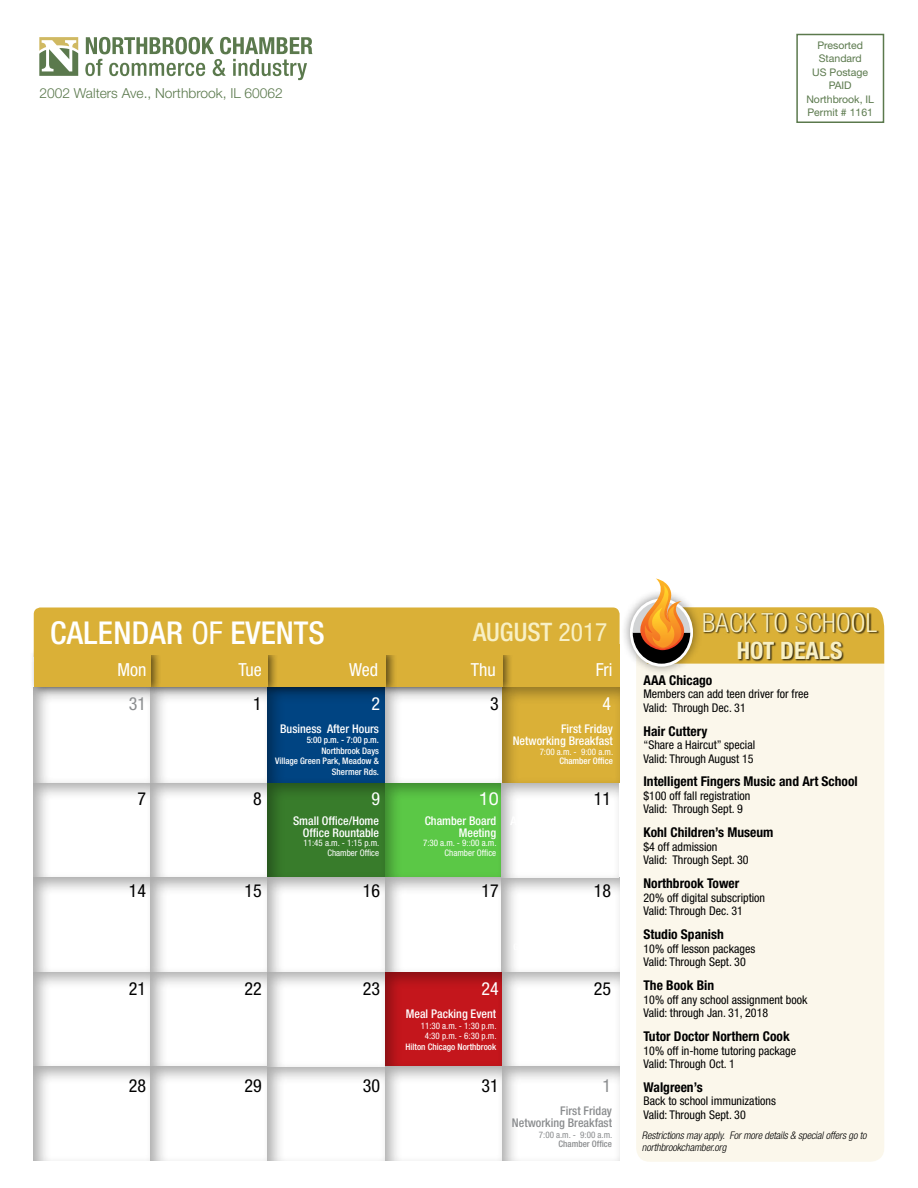
<style>
.page{position:relative;width:918px;height:1188px;background:#fff}
.page>*{position:absolute;margin:0;border:0;box-sizing:border-box;transform-origin:0 0}
.t1{font:500 condensed 31.5px "Helvetica Neue";letter-spacing:.01em;color:#fffffe}
.t2{font:300 condensed 26.4px "Helvetica Neue";color:#f8f0c5}
.t3{font:500 condensed 25.5px "Helvetica Neue";color:#f8f0c5}
.t4{font:condensed 25.5px "Helvetica Neue";color:#f8f0c5}
.t5{font:700 condensed 24px "Helvetica Neue LT Std";color:#f8f0c5}
.t6{font:condensed 18px "Helvetica Neue";color:#000}
.t7{font:condensed 18px "Helvetica Neue";color:#fff}
.t8{font:condensed 18px "Helvetica Neue";color:#8a8c8e}
.t9{font:18px "Helvetica Neue";color:#fff}
.t10{font:300 13.8px "Helvetica Neue";color:#5b794d}
.t11{font:700 condensed 13.5px "Helvetica Neue LT Std";color:#000}
.t12{font:condensed 12px/13.5px "Helvetica Neue";color:#000}
.t13{font:500 condensed 12px/12px "Helvetica Neue";color:#fff;text-align:right}
.t14{font:500 condensed 12px/12px "Helvetica Neue";color:#8a8c8e;text-align:right}
.t15{font:italic 300 condensed 10.5px/12px "Helvetica Neue";color:#000}
.t16{font:10.5px/13.5px "Helvetica Neue";color:#5b794d;text-align:center}
.t17{font:condensed 9px/9.3px "Helvetica Neue";color:#fff;text-align:right}
.t18{font:500 condensed 9px/10.5px "Helvetica Neue";color:#fff;text-align:right}
.t19{font:condensed 9px "Helvetica Neue";color:#8a8c8e}
.t20{font:500 condensed 9px "Helvetica Neue";color:#8a8c8e}
.s1{font-weight:400}
</style>
<div class="page">
<svg style="left:85px;top:37px;width:228px;height:43px"></svg>
<svg style="left:39px;top:37px;width:39px;height:39px"></svg>
<div style="left:796px;top:34px;width:88px;height:89px;border:2px solid #5b794d"></div>
<div style="left:33px;top:686px;width:120px;height:97px;background:#000;opacity:.34"></div>
<div style="left:33px;top:781px;width:120px;height:98px;background:#000;opacity:.34"></div>
<div style="left:33px;top:876px;width:120px;height:97px;background:#000;opacity:.34"></div>
<div style="left:33px;top:970px;width:120px;height:98px;background:#000;opacity:.34"></div>
<div style="left:33px;top:1065px;width:120px;height:97px;background:#000;opacity:.34"></div>
<div style="left:150px;top:686px;width:120px;height:97px;background:#000;opacity:.34"></div>
<div style="left:150px;top:781px;width:120px;height:98px;background:#000;opacity:.34"></div>
<div style="left:148px;top:871px;width:122px;height:102px;background:#000;opacity:.34"></div>
<div style="left:148px;top:966px;width:122px;height:102px;background:#000;opacity:.34"></div>
<div style="left:150px;top:1065px;width:120px;height:97px;background:#000;opacity:.34"></div>
<div style="left:267px;top:686px;width:120px;height:97px;background:#000;opacity:.34"></div>
<div style="left:267px;top:781px;width:120px;height:98px;background:#000;opacity:.34"></div>
<div style="left:265px;top:1060px;width:122px;height:102px;background:#000;opacity:.34"></div>
<div style="left:384px;top:686px;width:120px;height:97px;background:#000;opacity:.34"></div>
<div style="left:384px;top:781px;width:120px;height:98px;background:#000;opacity:.34"></div>
<div style="left:384px;top:970px;width:120px;height:98px;background:#000;opacity:.34"></div>
<div style="left:384px;top:1065px;width:120px;height:97px;background:#000;opacity:.34"></div>
<div style="left:501px;top:686px;width:120px;height:98px;background:#000;opacity:.34"></div>
<div style="left:501px;top:970px;width:120px;height:98px;background:#000;opacity:.34"></div>
<div style="left:500px;top:1060px;width:121px;height:102px;background:#000;opacity:.34"></div>
<div style="left:34px;top:608px;width:586px;height:54px;background:#dab037;border-radius:7px"></div>
<div style="left:502px;top:654px;width:118px;height:33px;background:#dab037"></div>
<div style="left:381px;top:646px;width:133px;height:49px;background:#000;opacity:.55"></div>
<div style="left:385px;top:654px;width:117px;height:33px;background:#dab037"></div>
<div style="left:263px;top:646px;width:134px;height:49px;background:#000;opacity:.55"></div>
<div style="left:267px;top:654px;width:119px;height:33px;background:#dab037"></div>
<div style="left:146px;top:646px;width:133px;height:49px;background:#000;opacity:.55"></div>
<div style="left:150px;top:654px;width:117px;height:33px;background:#dab037"></div>
<div style="left:29px;top:646px;width:133px;height:49px;background:#000;opacity:.55"></div>
<div style="left:34px;top:654px;width:116px;height:33px;background:#dab037"></div>
<div style="left:34px;top:644px;width:586px;height:10px;background:#dab037"></div>
<div style="left:266px;top:876px;width:120px;height:97px;background:#000;opacity:.34"></div>
<div style="left:380px;top:871px;width:125px;height:102px;background:#000;opacity:.34"></div>
<div style="left:267px;top:970px;width:120px;height:98px;background:#000;opacity:.34"></div>
<div style="left:501px;top:876px;width:120px;height:97px;background:#000;opacity:.34"></div>
<div style="left:500px;top:781px;width:120px;height:98px;background:#000;opacity:.34"></div>
<div style="left:636px;top:642px;width:248px;height:520px;background:#fbf7eb;border-radius:14px"></div>
<div style="left:621px;top:589px;width:81px;height:87px;background:#000;opacity:.45"></div>
<svg style="left:630px;top:598px;width:63px;height:69px"></svg>
<svg style="left:633px;top:579px;width:251px;height:85px"></svg>
<div style="left:703px;top:612px;width:177px;height:50px;background:#000;opacity:.75"></div>
<p class="t10" style="left:39px;top:84px;width:245px">2002 Walters Ave., Northbrook, IL 60062</p>
<p class="t16" style="left:806px;top:38px;width:69px">Presorted<br>Standard<br>US Postage<br>PAID<br>Northbrook, IL<br>Permit # 1161</p>
<h1 class="t1" style="left:50px;top:614px;width:276px">CALENDAR <span class="s1">OF</span> EVENTS</h1>
<h3 class="t7" style="left:117px;top:660px;width:30px">Mon</h3>
<h3 class="t7" style="left:239px;top:660px;width:25px">Tue</h3>
<h3 class="t7" style="left:349px;top:660px;width:30px">Wed</h3>
<h3 class="t7" style="left:471px;top:660px;width:27px">Thu</h3>
<h3 class="t7" style="left:596px;top:660px;width:18px">Fri</h3>
<h3 class="t3" style="left:473px;top:617px;width:55px">August</h3>
<h3 class="t4" style="left:559px;top:617px;width:50px">2017</h3>
<h3 class="t8" style="left:129px;top:693px;width:19px">31</h3>
<h3 class="t6" style="left:253px;top:693px;width:10px">1</h3>
<h3 class="t7" style="left:372px;top:693px;width:10px">2</h3>
<h3 class="t6" style="left:490px;top:693px;width:10px">3</h3>
<h3 class="t7" style="left:603px;top:693px;width:10px">4</h3>
<p class="t13" style="left:280px;top:722px;width:100px">Business After Hours</p>
<p class="t18" style="left:275px;top:734px;width:106px">5:00 p.m. - 7:00 p.m.<br>Northbrook Days<br>Village Green Park, Meadow &amp;<br>Shermer Rds.</p>
<p class="t13" style="left:513px;top:722px;width:102px">First Friday<br>Networking Breakfast</p>
<p class="t17" style="left:540px;top:747px;width:75px">7:00 a.m. - 9:00 a.m.</p>
<p class="t18" style="left:559px;top:756px;width:55px">Chamber Office</p>
<h3 class="t6" style="left:138px;top:789px;width:10px">7</h3>
<h3 class="t6" style="left:253px;top:789px;width:10px">8</h3>
<h3 class="t7" style="left:372px;top:789px;width:10px">9</h3>
<h3 class="t9" style="left:479px;top:788px;width:22px">10</h3>
<h3 class="t6" style="left:594px;top:789px;width:19px">11</h3>
<p class="t13" style="left:293px;top:815px;width:87px">Small Office/Home<br>Office Rountable</p>
<p class="t17" style="left:304px;top:839px;width:77px">11:45 a.m. - 1:15 p.m.<br>Chamber Office</p>
<p class="t13" style="left:425px;top:815px;width:73px">Chamber Board<br>Meeting</p>
<p class="t17" style="left:423px;top:839px;width:75px">7:30 a.m. - 9::00 a.m.<br>Chamber Office</p>
<h3 class="t6" style="left:129px;top:880px;width:19px">14</h3>
<h3 class="t6" style="left:244px;top:880px;width:19px">15</h3>
<h3 class="t6" style="left:363px;top:880px;width:19px">16</h3>
<h3 class="t6" style="left:481px;top:880px;width:19px">17</h3>
<h3 class="t6" style="left:594px;top:880px;width:19px">18</h3>
<h3 class="t6" style="left:129px;top:979px;width:19px">21</h3>
<h3 class="t6" style="left:244px;top:979px;width:19px">22</h3>
<h3 class="t6" style="left:363px;top:979px;width:19px">23</h3>
<h3 class="t7" style="left:481px;top:979px;width:19px">24</h3>
<h3 class="t6" style="left:594px;top:979px;width:19px">25</h3>
<p class="t13" style="left:406px;top:1008px;width:92px">Meal Packing Event</p>
<p class="t17" style="left:421px;top:1020px;width:77px;line-height:10.5px;text-align:center">11:30 a.m. - 1:30 p.m.<br>4:30 p.m. - 6:30 p.m.</p>
<p class="t18" style="left:406px;top:1041px;width:92px">Hilton Chicago Northbrook</p>
<h3 class="t6" style="left:129px;top:1075px;width:19px">28</h3>
<h3 class="t6" style="left:244px;top:1075px;width:19px">29</h3>
<h3 class="t6" style="left:363px;top:1075px;width:19px">30</h3>
<h3 class="t6" style="left:481px;top:1075px;width:19px">31</h3>
<h3 class="t8" style="left:603px;top:1075px;width:10px">1</h3>
<p class="t14" style="left:512px;top:1105px;width:102px">First Friday<br>Networking Breakfast</p>
<p class="t19" style="left:539px;top:1129px;width:75px">7:00 a.m. - 9:00 a.m.</p>
<p class="t20" style="left:559px;top:1139px;width:55px">Chamber Office</p>
<h2 class="t2" style="left:702px;top:607px;width:121px">BACK TO SCHOOL</h2>
<h3 class="t5" style="left:737px;top:636px;width:107px">Hot Deals</h3>
<p class="t11" style="left:644px;top:672px;width:9px">AAA</p>
<p class="t11" style="left:669px;top:672px;width:45px">Chicago</p>
<p class="t12" style="left:644px;top:687px;width:167px">Members can add teen driver for free<br>Valid: Through Dec. 31</p>
<p class="t11" style="left:644px;top:723px;width:65px">Hair Cuttery</p>
<p class="t12" style="left:644px;top:738px;width:113px">“Share a Haircut” special<br>Valid: Through August 15</p>
<p class="t11" style="left:644px;top:773px;width:216px">Intelligent Fingers Music and Art School</p>
<p class="t12" style="left:644px;top:789px;width:108px">$100 off fall registration<br>Valid: Through Sept. 9</p>
<p class="t11" style="left:644px;top:824px;width:131px">Kohl Children’s Museum</p>
<p class="t12" style="left:644px;top:840px;width:107px">$4 off admission<br>Valid: Through Sept. 30</p>
<p class="t11" style="left:644px;top:875px;width:97px">Northbrook Tower</p>
<p class="t12" style="left:644px;top:891px;width:123px">20% off digital subscription<br>Valid: Through Dec. 31</p>
<p class="t11" style="left:644px;top:926px;width:82px">Studio Spanish</p>
<p class="t12" style="left:644px;top:942px;width:113px">10% off lesson packages<br>Valid: Through Sept. 30</p>
<p class="t11" style="left:644px;top:977px;width:72px">The Book Bin</p>
<p class="t12" style="left:644px;top:993px;width:166px">10% off any school assignment book<br>Valid: through Jan. 31, 2018</p>
<p class="t11" style="left:644px;top:1028px;width:148px">Tutor Doctor Northern Cook</p>
<p class="t12" style="left:644px;top:1043px;width:154px">10% off in-home tutoring package<br>Valid: Through Oct. 1</p>
<p class="t11" style="left:644px;top:1079px;width:61px">Walgreen’s</p>
<p class="t12" style="left:644px;top:1094px;width:134px">Back to school immunizations<br>Valid: Through Sept. 30</p>
<p class="t15" style="left:642px;top:1129px;width:229px">Restrictionsmayapply. Formoredetails&amp; specialoffersgoto northbrookchamber.org</p>
</div>
